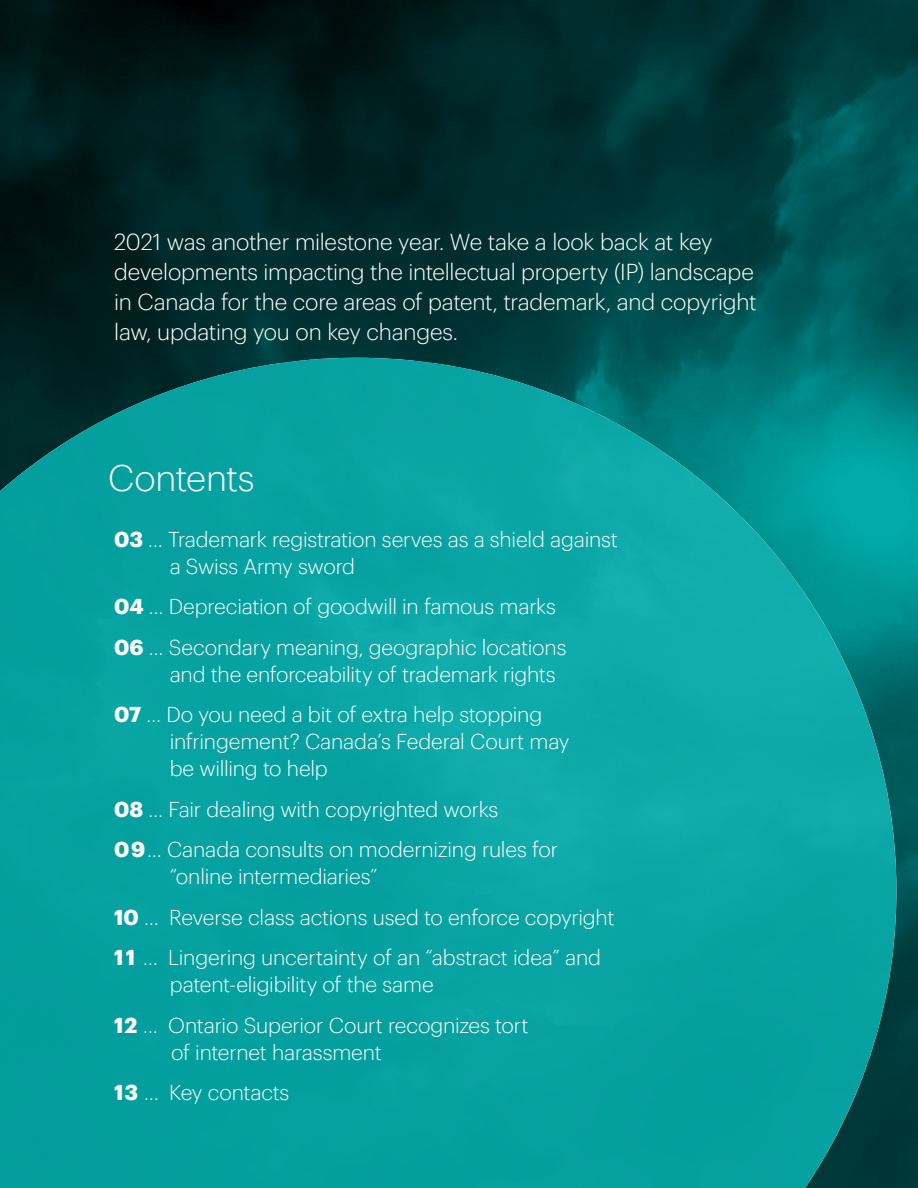
<style>
.page{position:relative;width:918px;height:1188px;background:#fff}
.page>*{position:absolute;margin:0;border:0;box-sizing:border-box;transform-origin:0 0}
.t1{font:300 36px "Dentons Sans";letter-spacing:-.02em;color:#fff}
.t2{font:300 22.5px/30px "Dentons Sans";letter-spacing:-.01em;color:#fff}
.t3{font:300 21px/40.5px "Dentons Sans";letter-spacing:-.01em;color:#fff}
.s1{font-weight:700}
</style>
<div class="page">
<img style="left:0;top:0;width:918px;height:361px">
<div style="left:0;top:361px;width:77px;height:58px;background:#002627"></div>
<img style="left:634px;top:361px;width:284px;height:51px">
<img style="left:634px;top:412px;width:284px;height:52px">
<img style="left:687px;top:464px;width:231px;height:51px">
<img style="left:792px;top:515px;width:126px;height:52px">
<div style="left:792px;top:567px;width:126px;height:52px;background:#009796"></div>
<img style="left:845px;top:619px;width:73px;height:103px">
<img style="left:869px;top:722px;width:49px;height:466px">
<div style="left:845px;top:1122px;width:24px;height:66px;background:#003637"></div>
<div style="left:77px;top:358px;width:27px;height:61px;background:#002223"></div>
<img style="left:845px;top:1122px;width:1px;height:53px">
<img style="left:104px;top:358px;width:530px;height:830px">
<div style="left:0;top:419px;width:106px;height:769px;background:#039f9e"></div>
<img style="left:632px;top:432px;width:55px;height:756px">
<img style="left:685px;top:468px;width:55px;height:720px">
<img style="left:738px;top:514px;width:54px;height:674px">
<img style="left:790px;top:573px;width:55px;height:615px">
<img style="left:843px;top:660px;width:53px;height:462px">
<p class="t2" style="left:114px;top:225px;width:644px">2021 was another milestone year. We take a look back at key developments impacting the intellectual property (IP) landscape in Canada for the core areas of patent, trademark, and copyright law, updating you on key changes.</p>
<h1 class="t1" style="left:108px;top:452px;width:148px">Contents</h1>
<p class="t3" style="left:170px;top:524px;width:450px;line-height:27px;text-indent:-56px"><span class="s1">03</span> … Trademark registration serves as a shield against a Swiss Army sword</p>
<p class="t3" style="left:114px;top:585px;width:454px"><span class="s1">04</span> … Depreciation of goodwill in famous marks<br><span class="s1">06</span> … Secondary meaning, geographic locations</p>
<p class="t3" style="left:114px;top:652px;width:443px;text-indent:56px">and the enforceability of trademark rights<br><span class="s1">07</span> … Do you need a bit of extra help stopping</p>
<p class="t3" style="left:170px;top:727px;width:401px;line-height:27px">infringement? Canada’s Federal Court may be willing to help</p>
<p class="t3" style="left:114px;top:787px;width:445px"><span class="s1">08</span> … Fair dealing with copyrighted works<br><span class="s1">09</span>… Canada consults on modernizing rules for</p>
<p class="t3" style="left:114px;top:855px;width:502px;text-indent:56px">“online intermediaries”<br><span class="s1">10</span> … Reverse class actions used to enforce copyright<br><span class="s1">11</span> … Lingering uncertainty of an “abstract idea” and</p>
<p class="t3" style="left:114px;top:963px;width:416px;text-indent:56px">patent-eligibility of the same<br><span class="s1">12</span> … Ontario Superior Court recognizes tort</p>
<p class="t3" style="left:114px;top:1030px;width:269px;text-indent:57px">of internet harassment<br><span class="s1">13</span> … Key contacts</p>
</div>
